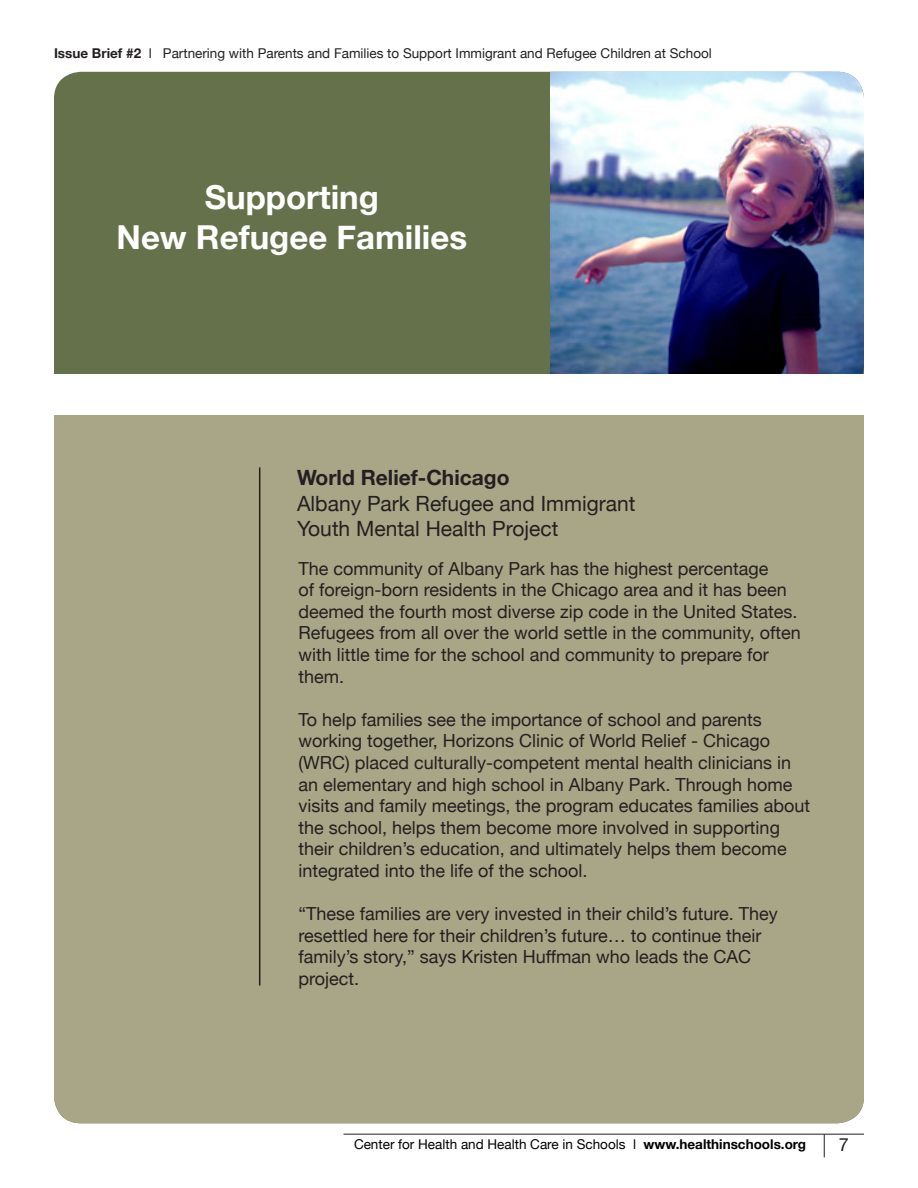
<style>
.page{position:relative;width:918px;height:1188px;background:#fff}
.page>*{position:absolute;margin:0;border:0;box-sizing:border-box;transform-origin:0 0}
.t1{font:700 33px/39.6px "Helvetica Neue";color:#fff;text-align:center}
.t2{font:21px/25.2px "Helvetica Neue";color:#231f20}
.t3{font:700 21px "Helvetica Neue";color:#231f20}
.t4{font:18px/21.6px "Helvetica Neue";color:#231f20}
.t5{font:13.5px "Helvetica Neue";color:#231f20}
.t6{font:13.5px "Helvetica Neue";color:#000}
.s1{font-weight:700}
</style>
<div class="page">
<div style="left:54px;top:72px;width:810px;height:1051px;background:#65714a;border-radius:27px"></div>
<div style="left:54px;top:387px;width:810px;height:736px;background:#a9a687;border-radius:27px"></div>
<hr style="left:259px;top:467px;width:1px;height:519px;background:#231f20">
<hr style="left:344px;top:1134px;width:520px;height:1px;background:#231f20">
<svg style="left:824px;top:1134px;width:1px;height:23px"></svg>
<img style="left:550px;top:72px;width:314px;height:302px">
<div style="left:54px;top:374px;width:810px;height:41px;background:#fff"></div>
<p class="t5" style="left:54px;top:45px;width:659px"><span class="s1">Issue Brief #2</span> l Partnering with Parents and Families to Support Immigrant and Refugee Children at School</p>
<h1 class="t1" style="left:117px;top:177px;width:352px">Supporting<br>New Refugee Families</h1>
<p class="t3" style="left:297px;top:465px;width:214px">World Relief-Chicago</p>
<p class="t2" style="left:297px;top:490px;width:340px">Albany Park Refugee and Immigrant<br>Youth Mental Health Project</p>
<p class="t4" style="left:298px;top:557px;width:504px">The community of Albany Park has the highest percentage<br>of foreign-born residents in the Chicago area and it has been deemed the fourth most diverse zip code in the United States.<br>Refugees from all over the world settle in the community, often with little time for the school and community to prepare for them.</p>
<p class="t4" style="left:298px;top:708px;width:513px">To help families see the importance of school and parents working together, Horizons Clinic of World Relief - Chicago (WRC) placed culturally-competent mental health clinicians in an elementary and high school in Albany Park. Through home visits and family meetings, the program educates families about the school, helps them become more involved in supporting their children’s education, and ultimately helps them become integrated into the life of the school.</p>
<p class="t4" style="left:298px;top:903px;width:481px">“These families are very invested in their child’s future. They resettled here for their children’s future… to continue their family’s story,” says Kristen Huffman who leads the CAC project.</p>
<p class="t6" style="left:354px;top:1136px;width:454px">Center for Health and Health Care in Schools l <span class="s1">www.healthinschools.org</span></p>
<p class="t4" style="left:839px;top:1134px;width:12px">7</p>
</div>
